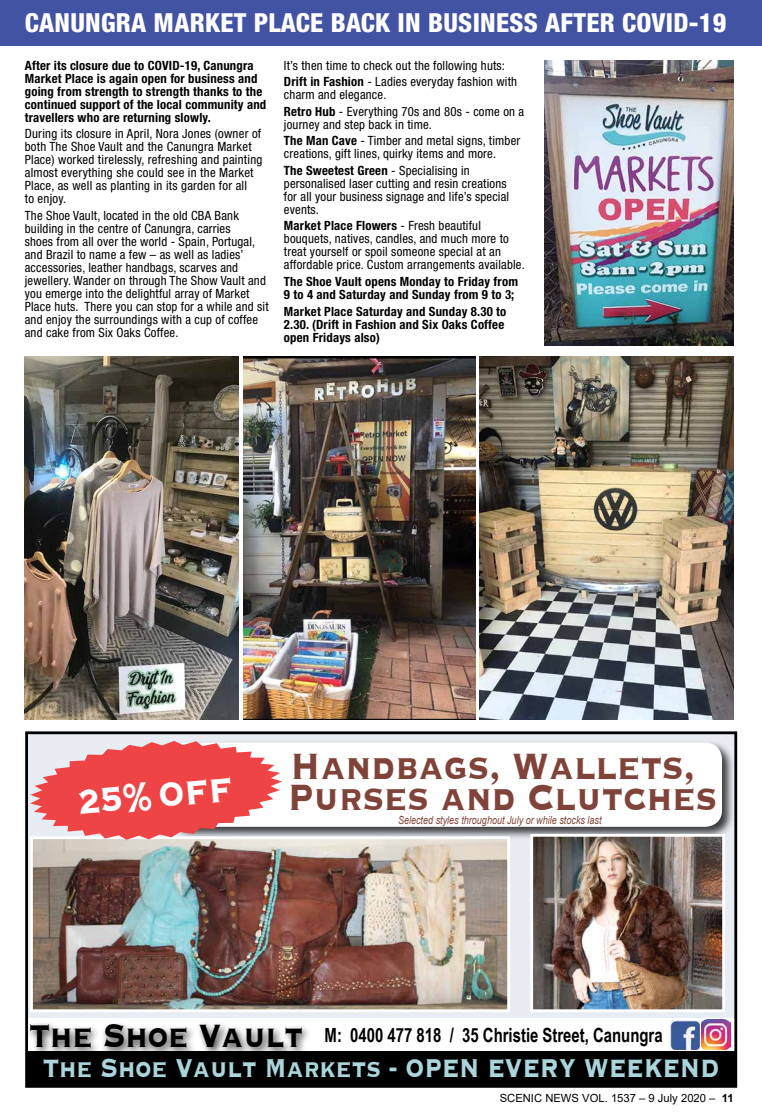
<style>
.page{position:relative;width:762px;height:1117px;background:#fff}
.page>*{position:absolute;margin:0;border:0;box-sizing:border-box;transform-origin:0 0}
.t1{font:700 47.5px "Copperplate";color:#7f4339;scale:.81 1}
.t2{font:700 44.62px "Copperplate";color:#fff;scale:.81 1}
.t3{font:700 33.5px "Copperplate";color:#aad5db;scale:.78 1}
.Paragraph_Style_2{font:800 condensed 26.25px "Helvetica Neue LT Std";letter-spacing:.01em;color:#fff}
.t4{font:700 19.5px "Arial Narrow";color:#000;scale:.93 1}
.Paragraph_Style_2-2{font:condensed 12.75px/13px "Helvetica Neue LT Std";letter-spacing:.015em;color:#000}
.Paragraph_Style_2-3{font:700 condensed 12.75px/13px "Helvetica Neue LT Std";letter-spacing:.015em;color:#000}
.t5{font:11.25px "Arial";color:#000}
.t6{font:italic 11.12px "Arial";color:#844a3b;scale:.81 1}
.s1{font-weight:700}
.s2{font-family:"Copperplate";font-size:41.88px}
</style>
<div class="page">
<div style="left:0;top:0;width:762px;height:46px;background:#4353a4"></div>
<div style="left:25px;top:732px;width:709px;height:354px;background:#e8edf3"></div>
<div style="left:26px;top:1017px;width:710px;height:67px;background:#fff"></div>
<div style="left:26px;top:1020px;width:286px;height:37px;background:#000;opacity:.75"></div>
<div style="left:26px;top:1050px;width:710px;height:34px;background:#000"></div>
<div style="left:25px;top:731px;width:712px;height:356px;border:3px solid #000"></div>
<img style="left:701px;top:1019px;width:29px;height:29px">
<img style="left:670px;top:1020px;width:29px;height:28px">
<div style="left:167px;top:740px;width:568px;height:99px;background:#000;opacity:.75"></div>
<div style="left:170px;top:742px;width:552px;height:84px;background:#fff;border-radius:17px"></div>
<img style="left:34px;top:840px;width:472px;height:167px">
<div style="left:30px;top:836px;width:480px;height:175px;border:3px solid #fff"></div>
<img style="left:534px;top:837px;width:187px;height:170px">
<div style="left:530px;top:833px;width:195px;height:178px;border:3px solid #fff"></div>
<svg style="left:30px;top:740px;width:252px;height:99px"></svg>
<img style="left:544px;top:60px;width:189px;height:286px">
<img style="left:25px;top:356px;width:213px;height:363px">
<img style="left:480px;top:356px;width:253px;height:363px">
<img style="left:243px;top:356px;width:232px;height:363px">
<p class="Paragraph_Style_2" style="left:25px;top:6px;width:703px">CANUNGRA MARKET PLACE BACK IN BUSINESS AFTER COVID-19</p>
<p class="Paragraph_Style_2-3" style="left:25px;top:58px;width:243px">After its closure due to COVID-19, Canungra Market Place is again open for business and going from strength to strength thanks to the continued support of the local community and travellers who are returning slowly.</p>
<p class="Paragraph_Style_2-2" style="left:25px;top:127px;width:239px">During its closure in April, Nora Jones (owner of both The Shoe Vault and the Canungra Market Place) worked tirelessly, refreshing and painting almost everything she could see in the Market Place, as well as planting in its garden for all<br>to enjoy.</p>
<p class="Paragraph_Style_2-2" style="left:25px;top:209px;width:245px">The Shoe Vault, located in the old CBA Bank building in the centre of Canungra, carries<br>shoes from all over the world - Spain, Portugal, and Brazil to name a few – as well as ladies’ accessories, leather handbags, scarves and jewellery. Wander on through The Show Vault and you emerge into the delightful array of Market Place huts. There you can stop for a while and sit and enjoy the surroundings with a cup of coffee and cake from Six Oaks Coffee.</p>
<p class="Paragraph_Style_2-2" style="left:284px;top:58px;width:223px">It’s then time to check out the following huts:</p>
<p class="Paragraph_Style_2-2" style="left:284px;top:75px;width:235px"><span class="s1">Drift in Fashion</span> - Ladies everyday fashion with charm and elegance.</p>
<p class="Paragraph_Style_2-2" style="left:284px;top:105px;width:242px"><span class="s1">Retro Hub</span> - Everything 70s and 80s - come on a journey and step back in time.</p>
<p class="Paragraph_Style_2-2" style="left:284px;top:134px;width:238px"><span class="s1">The Man Cave</span> - Timber and metal signs, timber creations, gift lines, quirky items and more.</p>
<p class="Paragraph_Style_2-2" style="left:284px;top:164px;width:227px"><span class="s1">The Sweetest Green</span> - Specialising in personalised laser cutting and resin creations for all your business signage and life’s special events.</p>
<p class="Paragraph_Style_2-2" style="left:284px;top:219px;width:242px"><span class="s1">Market Place Flowers</span> - Fresh beautiful bouquets, natives, candles, and much more to treat yourself or spoil someone special at an affordable price. Custom arrangements available.</p>
<p class="Paragraph_Style_2-3" style="left:284px;top:275px;width:236px">The Shoe Vault opens Monday to Friday from<br>9 to 4 and Saturday and Sunday from 9 to 3;</p>
<p class="Paragraph_Style_2-3" style="left:284px;top:304px;width:224px;line-height:13.4px">Market Place Saturday and Sunday 8.30 to<br>2.30. (Drift in Fashion and Six Oaks Coffee open Fridays also)</p>
<p class="t2" style="left:76px;top:772px;width:193px;rotate:-5deg">25%OFF</p>
<p class="t1" style="left:290px;top:734px;width:501px">Handbags, Wallets,</p>
<p class="t1" style="left:288px;top:765px;width:532px">Purses and Clutches</p>
<p class="t6" style="left:398px;top:812px;width:253px">Selected styles throughout July or while stocks last</p>
<p class="t4" style="left:30px;top:1020px;width:682px"><span class="s2">The Shoe Vault</span> M: 0400 477 818 / 35 Christie Street, Canungra</p>
<p class="t3" style="left:43px;top:1045px;width:868px">The Shoe Vault Markets - OPEN EVERY WEEKEND</p>
<p class="t5" style="left:500px;top:1090px;width:235px">SCENIC NEWS VOL. 1537 – 9 July 2020 – <span class="s1">11</span></p>
</div>
